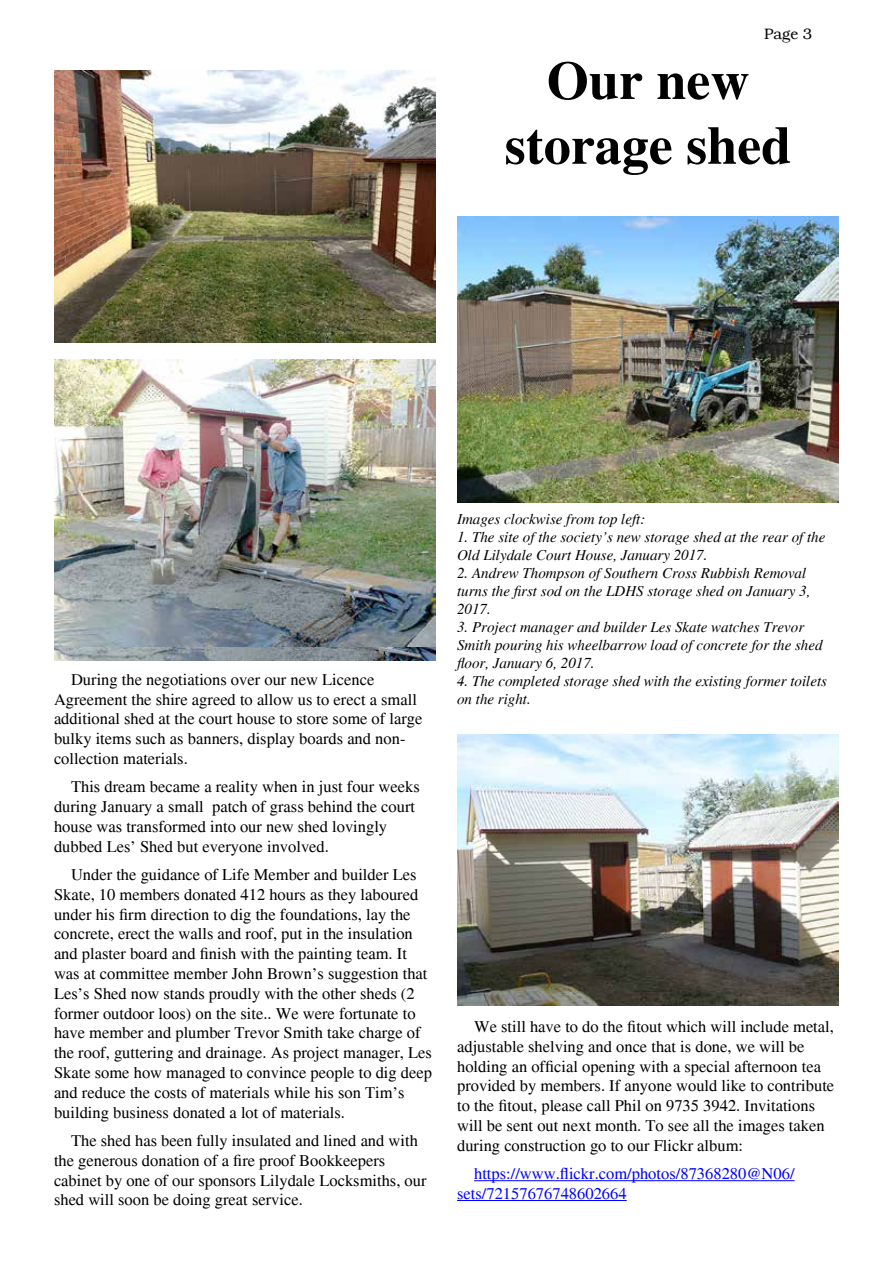
<style>
.page{position:relative;width:893px;height:1263px;background:#fff}
.page>*{position:absolute;margin:0;border:0;box-sizing:border-box;transform-origin:0 0}
.t1{font:700 54px/64.8px "Times";color:#000;text-align:center}
.t2{font:16.5px/19.8px "Times";color:#000}
.t3{font:16.5px/19.8px "Times";color:#00f}
.t4{font:italic 15px/18px "Times";color:#000}
.t5{font:300 15px "Bookman";color:#000}
</style>
<div class="page">
<img style="left:54px;top:70px;width:382px;height:273px">
<img style="left:457px;top:734px;width:382px;height:271px">
<hr style="left:474px;top:1180px;width:321px;height:1px;background:#00f">
<hr style="left:457px;top:1200px;width:170px;height:1px;background:#00f">
<img style="left:457px;top:217px;width:382px;height:286px">
<img style="left:54px;top:646px;width:382px;height:14px">
<img style="left:54px;top:359px;width:382px;height:287px">
<p class="t5" style="left:764px;top:25px;width:49px">Page 3</p>
<h1 class="t1" style="left:505px;top:49px;width:288px">Our new storage shed</h1>
<p class="t2" style="left:54px;top:669px;width:370px;text-indent:17px">During the negotiations over our new Licence Agreement the shire agreed to allow us to erect a small additional shed at the court house to store some of large bulky items such as banners, display boards and non&shy;collection materials.</p>
<p class="t2" style="left:54px;top:777px;width:367px;text-indent:17px">This dream became a reality when in just four weeks during January a small patch of grass behind the court house was transformed into our new shed lovingly dubbed Les’ Shed but everyone involved.</p>
<p class="t2" style="left:54px;top:865px;width:380px;text-indent:17px">Under the guidance of Life Member and builder Les Skate, 10 members donated 412 hours as they laboured under his firm direction to dig the foundations, lay the concrete, erect the walls and roof, put in the insulation and plaster board and finish with the painting team. It was at committee member John Brown’s suggestion that Les’s Shed now stands proudly with the other sheds (2 former outdoor loos) on the site.. We were fortunate to have member and plumber Trevor Smith take charge of the roof, guttering and drainage. As project manager, Les Skate some how managed to convince people to dig deep and reduce the costs of materials while his son Tim’s building business donated a lot of materials.</p>
<p class="t2" style="left:54px;top:1131px;width:374px;text-indent:17px">The shed has been fully insulated and lined and with the generous donation of a fire proof Bookkeepers cabinet by one of our sponsors Lilydale Locksmiths, our shed will soon be doing great service.</p>
<p class="t4" style="left:457px;top:510px;width:190px">Images clockwise from top left:</p>
<p class="t4" style="left:457px;top:528px;width:370px">1. The site of the society’s new storage shed at the rear of the<br>Old Lilydale Court House, January 2017.</p>
<p class="t4" style="left:457px;top:564px;width:355px">2. Andrew Thompson of Southern Cross Rubbish Removal turns the first sod on the LDHS storage shed on January 3,<br>2017.</p>
<p class="t4" style="left:457px;top:618px;width:367px">3. Project manager and builder Les Skate watches Trevor<br>Smith pouring his wheelbarrow load of concrete for the shed floor, January 6, 2017.</p>
<p class="t4" style="left:457px;top:672px;width:371px">4. The completed storage shed with the existing former toilets on the right.</p>
<p class="t2" style="left:457px;top:1017px;width:379px;text-indent:17px">We still have to do the fitout which will include metal, adjustable shelving and once that is done, we will be holding an official opening with a special afternoon tea provided by members. If anyone would like to contribute to the fitout, please call Phil on 9735 3942. Invitations will be sent out next month. To see all the images taken during construction go to our Flickr album:</p>
<p class="t3" style="left:457px;top:1164px;width:339px;text-indent:17px">https://www.flickr.com/photos/87368280@N06/ sets/72157676748602664</p>
</div>
